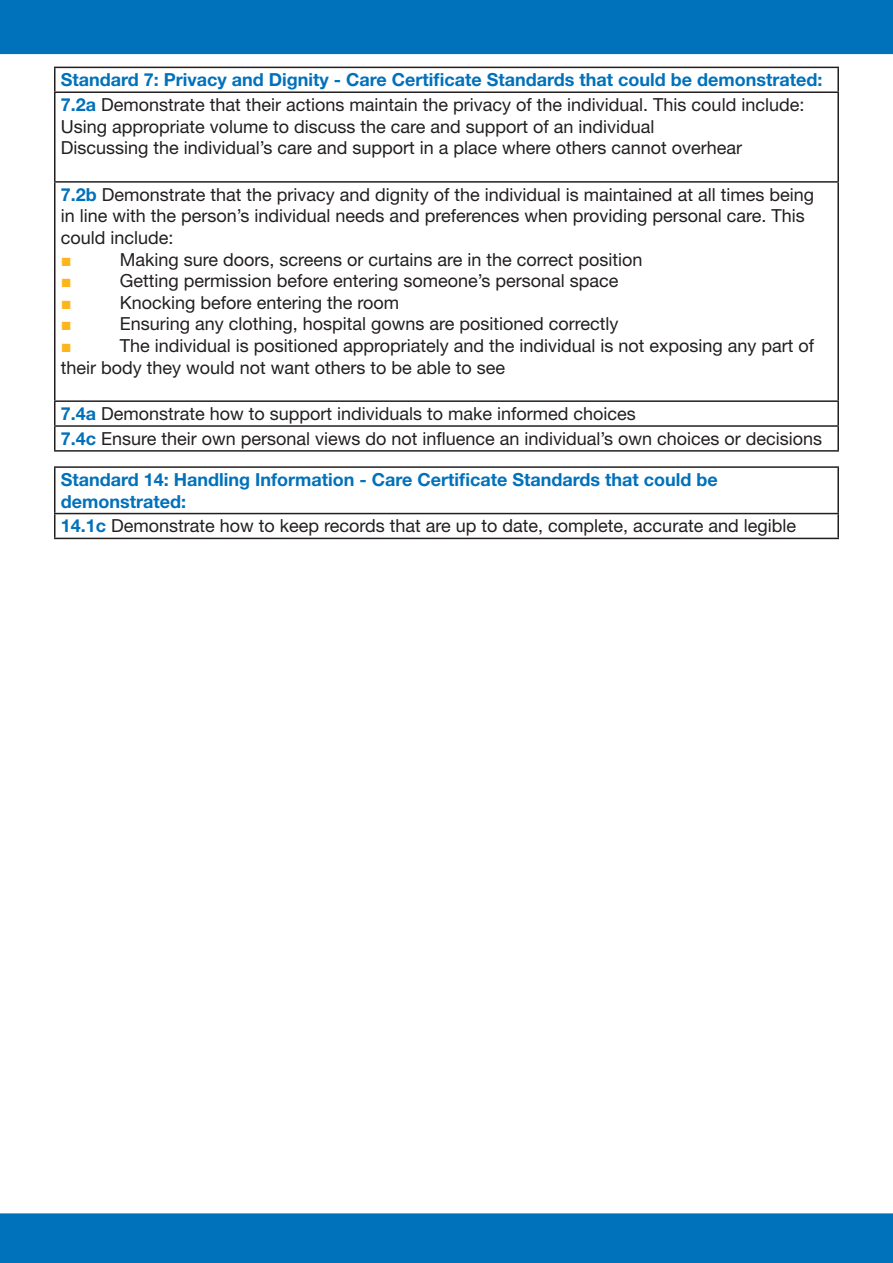
<style>
.page{position:relative;width:893px;height:1263px;background:#fff}
.page>*{position:absolute;margin:0;border:0;box-sizing:border-box;transform-origin:0 0}
.t1{font:18px/21.6px "Helvetica Neue LT Std";color:#231f20}
.t2{font:700 18px/21.6px "Helvetica Neue LT Std";color:#0071bb}
.t3{font:18px "Times New Roman";color:#fcb61c}
.s1{font-weight:700;color:#0071bb}
</style>
<div class="page">
<div style="left:0;top:0;width:893px;height:54px;background:#0071bb"></div>
<hr style="left:54px;top:67px;width:785px;height:1px;background:#231f20">
<hr style="left:54px;top:68px;width:2px;height:23px;background:#231f20">
<hr style="left:837px;top:68px;width:2px;height:23px;background:#231f20">
<hr style="left:54px;top:91px;width:785px;height:2px;background:#231f20">
<hr style="left:54px;top:93px;width:2px;height:88px;background:#231f20">
<hr style="left:837px;top:93px;width:2px;height:88px;background:#231f20">
<hr style="left:54px;top:181px;width:785px;height:2px;background:#231f20">
<hr style="left:54px;top:183px;width:2px;height:217px;background:#231f20">
<hr style="left:837px;top:183px;width:2px;height:217px;background:#231f20">
<hr style="left:54px;top:400px;width:785px;height:2px;background:#231f20">
<hr style="left:54px;top:402px;width:2px;height:23px;background:#231f20">
<hr style="left:837px;top:402px;width:2px;height:23px;background:#231f20">
<hr style="left:54px;top:425px;width:785px;height:2px;background:#231f20">
<hr style="left:54px;top:427px;width:2px;height:23px;background:#231f20">
<hr style="left:837px;top:427px;width:2px;height:23px;background:#231f20">
<hr style="left:54px;top:450px;width:785px;height:2px;background:#231f20">
<hr style="left:54px;top:466px;width:785px;height:2px;background:#231f20">
<hr style="left:54px;top:468px;width:2px;height:45px;background:#231f20">
<hr style="left:837px;top:468px;width:2px;height:45px;background:#231f20">
<hr style="left:54px;top:513px;width:785px;height:1px;background:#231f20">
<hr style="left:54px;top:514px;width:2px;height:24px;background:#231f20">
<hr style="left:837px;top:514px;width:2px;height:24px;background:#231f20">
<hr style="left:54px;top:538px;width:785px;height:1px;background:#231f20">
<div style="left:0;top:1213px;width:893px;height:50px;background:#0071bb"></div>
<p class="t2" style="left:61px;top:69px;width:763px">Standard 7: Privacy and Dignity - Care Certificate Standards that could be demonstrated:</p>
<p class="t1" style="left:61px;top:94px;width:745px"><span class="s1">7.2a</span> Demonstrate that their actions maintain the privacy of the individual. This could include:</p>
<p class="t1" style="left:61px;top:115px;width:595px">Using appropriate volume to discuss the care and support of an individual</p>
<p class="t1" style="left:61px;top:137px;width:683px">Discussing the individual’s care and support in a place where others cannot overhear</p>
<p class="t1" style="left:61px;top:183px;width:755px"><span class="s1">7.2b</span> Demonstrate that the privacy and dignity of the individual is maintained at all times being in line with the person’s individual needs and preferences when providing personal care. This could include:</p>
<p class="t3" style="left:61px;top:247px;width:12px">■</p>
<p class="t1" style="left:120px;top:248px;width:524px">Making sure doors, screens or curtains are in the correct position</p>
<p class="t3" style="left:61px;top:269px;width:12px">■</p>
<p class="t1" style="left:120px;top:270px;width:500px">Getting permission before entering someone’s personal space</p>
<p class="t3" style="left:61px;top:291px;width:12px">■</p>
<p class="t1" style="left:120px;top:291px;width:281px">Knocking before entering the room</p>
<p class="t3" style="left:61px;top:312px;width:12px">■</p>
<p class="t1" style="left:120px;top:313px;width:500px">Ensuring any clothing, hospital gowns are positioned correctly</p>
<p class="t3" style="left:61px;top:334px;width:12px">■</p>
<p class="t1" style="left:61px;top:334px;width:755px;text-indent:59px">The individual is positioned appropriately and the individual is not exposing any part of their body they would not want others to be able to see</p>
<p class="t1" style="left:61px;top:403px;width:577px"><span class="s1">7.4a</span> Demonstrate how to support individuals to make informed choices</p>
<p class="t1" style="left:61px;top:427px;width:763px"><span class="s1">7.4c</span> Ensure their own personal views do not influence an individual’s own choices or decisions</p>
<p class="t2" style="left:61px;top:468px;width:658px">Standard 14: Handling Information - Care Certificate Standards that could be demonstrated:</p>
<p class="t1" style="left:61px;top:515px;width:737px"><span class="s1">14.1c</span> Demonstrate how to keep records that are up to date, complete, accurate and legible</p>
</div>
